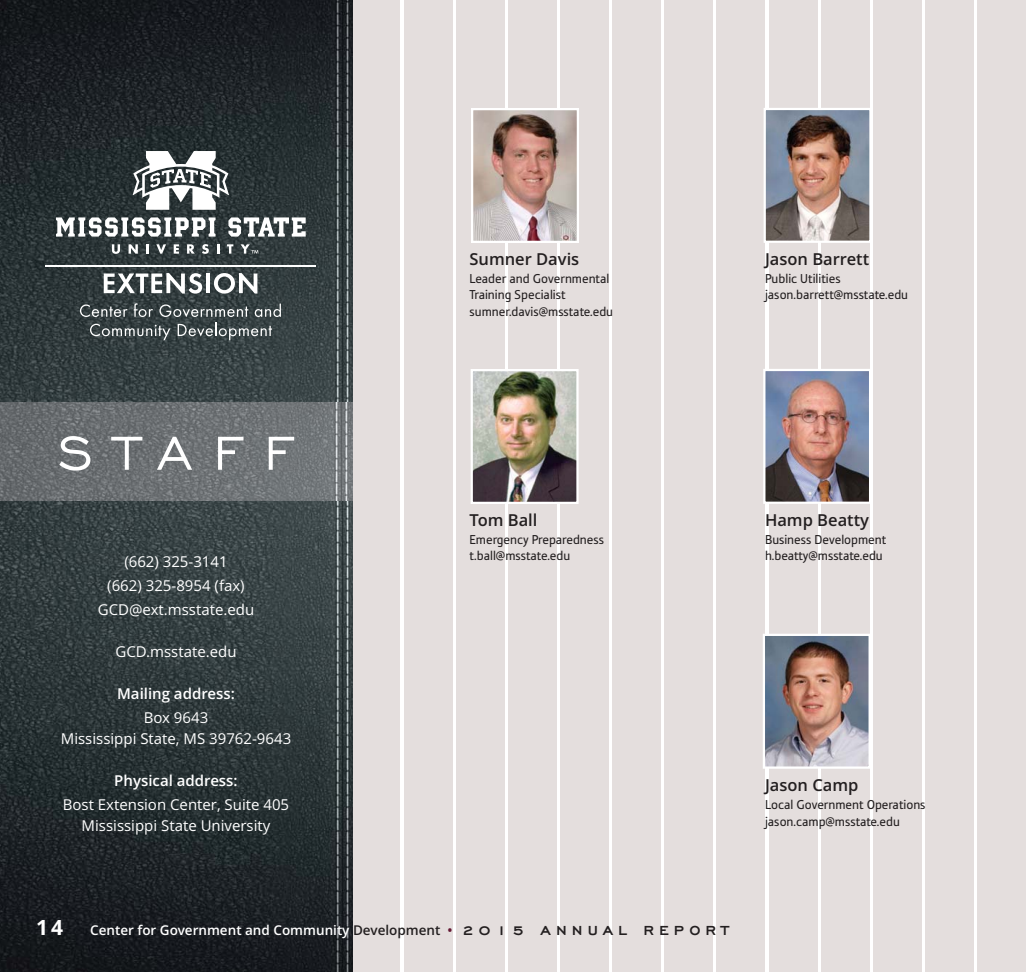
<style>
.page{position:relative;width:1026px;height:972px;background:#fff}
.page>*{position:absolute;margin:0;border:0;box-sizing:border-box;transform-origin:0 0}
.t1{font:60px "Engravers Gothic";letter-spacing:.35em;color:#fff}
.t2{font:700 21px "Open Sans";color:#fff}
.t3{font:600 16.5px "Open Sans";color:#231f20}
.t4{font:15px/24px "Open Sans";color:#fff;text-align:center}
.t5{font:600 15px "Open Sans";color:#fff}
.t6{font:13.5px/16.5px "Tabula ITC Std";color:#231f20}
.t7{font:600 13.5px "Open Sans";color:#fff}
.s1{color:#231f20}
.s2{color:#641833}
.s3{font-family:"Engravers Gothic";font-weight:700;font-size:16.5px;color:#231f20}
</style>
<div class="page">
<div style="left:352px;top:0;width:48px;height:972px;background:#e4dedd"></div>
<div style="left:404px;top:0;width:48px;height:972px;background:#e4dedd"></div>
<div style="left:456px;top:0;width:48px;height:972px;background:#e4dedd"></div>
<div style="left:508px;top:0;width:49px;height:972px;background:#e4dedd"></div>
<div style="left:560px;top:0;width:49px;height:972px;background:#e4dedd"></div>
<div style="left:612px;top:0;width:49px;height:972px;background:#e4dedd"></div>
<div style="left:665px;top:0;width:48px;height:972px;background:#e4dedd"></div>
<div style="left:717px;top:0;width:48px;height:972px;background:#e4dedd"></div>
<div style="left:769px;top:0;width:48px;height:972px;background:#e4dedd"></div>
<div style="left:821px;top:0;width:49px;height:972px;background:#e4dedd"></div>
<div style="left:873px;top:0;width:49px;height:972px;background:#e4dedd"></div>
<div style="left:925px;top:0;width:49px;height:972px;background:#e4dedd"></div>
<div style="left:978px;top:0;width:48px;height:972px;background:#e4dedd"></div>
<img style="left:0;top:0;width:353px;height:972px">
<svg style="left:104px;top:273px;width:98px;height:21px"></svg>
<hr style="left:206px;top:274px;width:4px;height:19px;background:#fff">
<svg style="left:214px;top:273px;width:43px;height:21px"></svg>
<svg style="left:80px;top:304px;width:48px;height:13px"></svg>
<svg style="left:134px;top:303px;width:19px;height:14px"></svg>
<svg style="left:159px;top:304px;width:89px;height:13px"></svg>
<svg style="left:255px;top:304px;width:26px;height:13px"></svg>
<svg style="left:90px;top:324px;width:80px;height:16px"></svg>
<svg style="left:178px;top:323px;width:94px;height:17px;background:#5c6567"></svg>
<hr style="left:45px;top:265px;width:271px;height:2px;background:#fff">
<svg style="left:56px;top:217px;width:160px;height:20px"></svg>
<svg style="left:228px;top:217px;width:78px;height:20px"></svg>
<svg style="left:112px;top:244px;width:8px;height:10px"></svg>
<svg style="left:129px;top:244px;width:9px;height:10px"></svg>
<svg style="left:146px;top:244px;width:3px;height:10px"></svg>
<svg style="left:156px;top:244px;width:10px;height:10px"></svg>
<svg style="left:174px;top:244px;width:5px;height:10px"></svg>
<svg style="left:187px;top:244px;width:8px;height:10px"></svg>
<svg style="left:202px;top:244px;width:7px;height:10px"></svg>
<svg style="left:217px;top:244px;width:2px;height:10px"></svg>
<svg style="left:227px;top:244px;width:6px;height:10px"></svg>
<svg style="left:241px;top:244px;width:17px;height:10px"></svg>
<svg style="left:133px;top:151px;width:96px;height:59px"></svg>
<hr style="left:353px;top:403px;width:1px;height:97px;background:#ede7e7">
<img style="left:0;top:403px;width:353px;height:97px">
<img style="left:474px;top:111px;width:102px;height:129px">
<div style="left:471px;top:108px;width:108px;height:135px;border:2px solid #fff"></div>
<img style="left:767px;top:111px;width:102px;height:129px">
<div style="left:764px;top:108px;width:108px;height:135px;border:2px solid #fff"></div>
<img style="left:474px;top:372px;width:102px;height:129px">
<div style="left:471px;top:369px;width:108px;height:135px;border:2px solid #fff"></div>
<img style="left:766px;top:372px;width:102px;height:129px">
<div style="left:763px;top:369px;width:108px;height:135px;border:2px solid #fff"></div>
<img style="left:766px;top:637px;width:102px;height:129px">
<div style="left:763px;top:634px;width:108px;height:135px;border:2px solid #fff"></div>
<p class="t3" style="left:470px;top:252px;width:111px">Sumner Davis</p>
<p class="t6" style="left:470px;top:271px;width:145px">Leader and Governmental<br>Training Specialist sumner.davis@msstate.edu</p>
<p class="t3" style="left:765px;top:252px;width:106px">Jason Barrett</p>
<p class="t6" style="left:765px;top:271px;width:145px">Public Utilities jason.barrett@msstate.edu</p>
<h1 class="t1" style="left:58px;top:414px;width:238px">STAFF</h1>
<p class="t4" style="left:98px;top:551px;width:158px">(662) 325-3141<br>(662) 325-8954 (fax)<br>GCD@ext.msstate.edu</p>
<p class="t4" style="left:115px;top:641px;width:123px">GCD.msstate.edu</p>
<p class="t5" style="left:117px;top:687px;width:119px">Mailing address:</p>
<p class="t4" style="left:61px;top:708px;width:232px;line-height:21px">Box 9643<br>Mississippi State, MS 39762-9643</p>
<p class="t5" style="left:114px;top:774px;width:125px">Physical address:</p>
<p class="t4" style="left:63px;top:795px;width:228px;line-height:21px">Bost Extension Center, Suite 405<br>Mississippi State University</p>
<p class="t3" style="left:470px;top:513px;width:69px">Tom Ball</p>
<p class="t6" style="left:470px;top:532px;width:136px">Emergency Preparedness t.ball@msstate.edu</p>
<p class="t3" style="left:765px;top:513px;width:106px">Hamp Beatty</p>
<p class="t6" style="left:765px;top:532px;width:123px">Business Development h.beatty@msstate.edu</p>
<p class="t3" style="left:765px;top:779px;width:95px">Jason Camp</p>
<p class="t6" style="left:765px;top:798px;width:162px">Local Government Operations jason.camp@msstate.edu</p>
<h2 class="t2" style="left:36px;top:920px;width:29px">14</h2>
<p class="t7" style="left:90px;top:925px;width:640px">Center for Government and Community <span class="s1">Development</span> <span class="s2">•</span> <span class="s3">2 0 1 5 A N N U A L R E P O R T</span></p>
</div>
